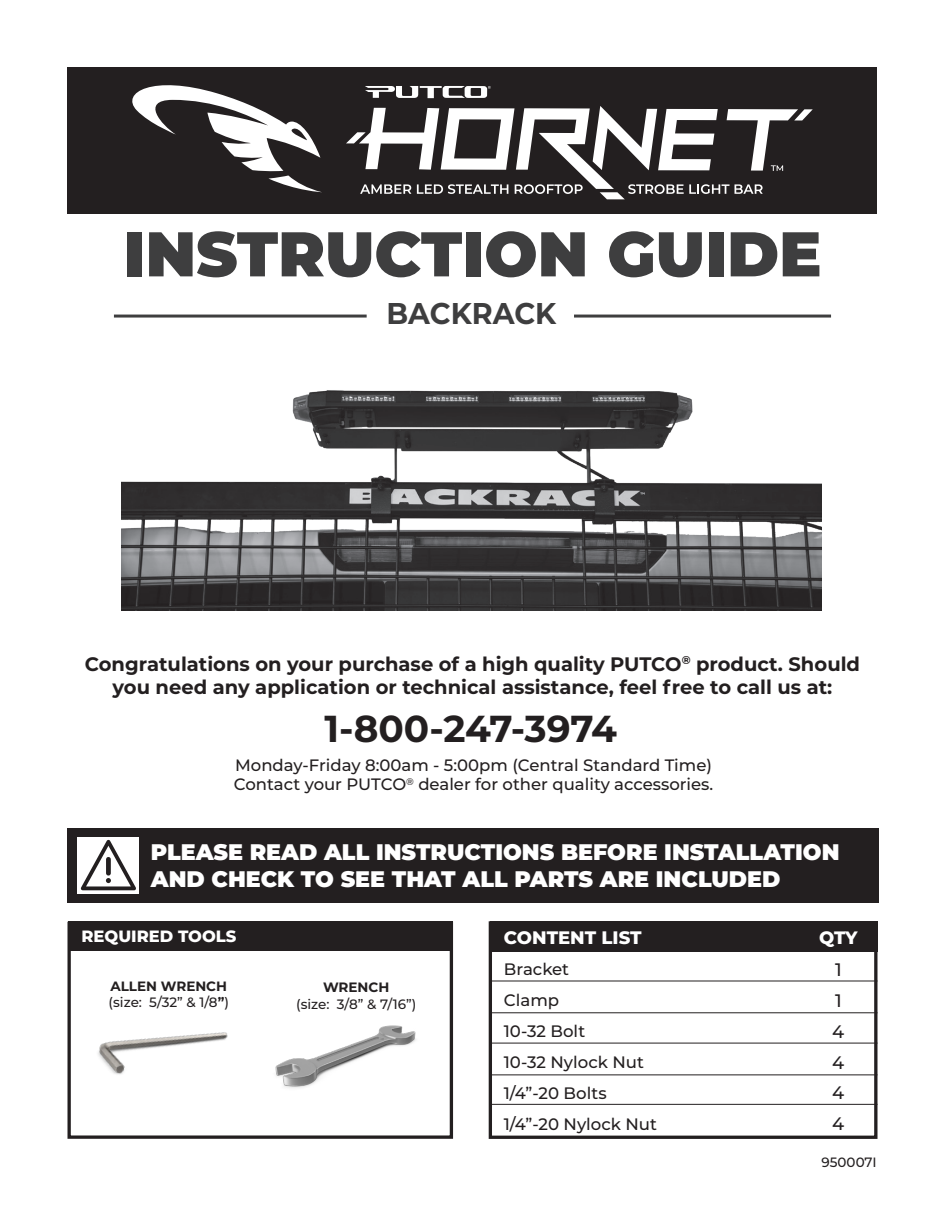
<style>
.page{position:relative;width:945px;height:1215px;background:#fff}
.page>*{position:absolute;margin:0;border:0;box-sizing:border-box;transform-origin:0 0}
.t1{font:900 63px "Montserrat";color:#3e3e3f}
.t2{font:700 37.5px "Montserrat";letter-spacing:-.005em;color:#231f20}
.t3{font:700 30px "Montserrat";color:#3e3e3f;scale:.95 1}
.t4{font:900 22.5px/27px "Montserrat";color:#fff}
.t5{font:700 19.5px/23.4px "Montserrat";color:#231f20;text-align:center}
.t6{font:800 18px "Montserrat";color:#fff}
.t7{font:500 18px "Montserrat";color:#231f20}
.t8{font:500 16.65px "Montserrat";color:#231f20}
.t9{font:500 16.5px "Montserrat";color:#231f20}
.t10{font:800 16.35px "Montserrat";color:#fff}
.t11{font:500 13.5px "Montserrat";color:#231f20}
.t12{font:700 13.5px "Montserrat";color:#231f20}
.s1{font-weight:700}
</style>
<div class="page">
<img style="left:122px;top:390px;width:699px;height:220px">
<div style="left:68px;top:68px;width:810px;height:146px;background:#231f20"></div>
<hr style="left:574px;top:315px;width:257px;height:3px;background:#3e3e3f">
<hr style="left:114px;top:315px;width:253px;height:3px;background:#3e3e3f">
<div style="left:69px;top:922px;width:384px;height:29px;background:#231f20"></div>
<div style="left:489px;top:921px;width:389px;height:218px;border:3px solid #231f20"></div>
<div style="left:490px;top:921px;width:388px;height:31px;background:#231f20"></div>
<hr style="left:491px;top:1012px;width:387px;height:1px;background:#231f20">
<hr style="left:491px;top:981px;width:387px;height:1px;background:#231f20">
<hr style="left:491px;top:1043px;width:387px;height:1px;background:#231f20">
<hr style="left:491px;top:1075px;width:387px;height:1px;background:#231f20">
<hr style="left:491px;top:1104px;width:387px;height:1px;background:#231f20">
<div style="left:67px;top:828px;width:812px;height:74px;background:#231f20"></div>
<div style="left:78px;top:837px;width:61px;height:56px;background:#fff"></div>
<svg style="left:81px;top:840px;width:55px;height:50px"></svg>
<img style="left:275px;top:1025px;width:141px;height:63px">
<img style="left:98px;top:1032px;width:130px;height:43px">
<div style="left:67px;top:922px;width:386px;height:217px;border:3px solid #231f20"></div>
<svg style="left:132px;top:85px;width:189px;height:107px"></svg>
<svg style="left:346px;top:106px;width:467px;height:93px"></svg>
<svg style="left:365px;top:86px;width:126px;height:12px"></svg>
<p class="t1" style="left:123px;top:207px;width:700px">INSTRUCTION GUIDE</p>
<p class="t3" style="left:387px;top:292px;width:180px">BACKRACK</p>
<p class="t5" style="left:85px;top:651px;width:777px">Congratulations on your purchase of a high quality PUTCO<sup>®</sup> product. Should you need any application or technical assistance, feel free to call us at:</p>
<p class="t2" style="left:325px;top:702px;width:294px">1-800-247-3974</p>
<p class="t9" style="left:235px;top:753px;width:478px">Monday-Friday 8:00am - 5:00pm (Central Standard Time)</p>
<p class="t9" style="left:234px;top:773px;width:481px">Contact your PUTCO<sup>®</sup> dealer for other quality accessories.</p>
<p class="t4" style="left:151px;top:837px;width:690px">PLEASE READ ALL INSTRUCTIONS BEFORE INSTALLATION<br>AND CHECK TO SEE THAT ALL PARTS ARE INCLUDED</p>
<p class="t10" style="left:82px;top:925px;width:156px">REQUIRED TOOLS</p>
<p class="t6" style="left:504px;top:925px;width:139px">CONTENT LIST</p>
<p class="t8" style="left:504px;top:958px;width:67px">Bracket</p>
<p class="t8" style="left:504px;top:989px;width:57px">Clamp</p>
<p class="t8" style="left:504px;top:1020px;width:83px">10-32 Bolt</p>
<p class="t8" style="left:504px;top:1051px;width:142px">10-32 Nylock Nut</p>
<p class="t8" style="left:504px;top:1082px;width:104px">1/4”-20 Bolts</p>
<p class="t8" style="left:504px;top:1113px;width:155px">1/4”-20 Nylock Nut</p>
<p class="t12" style="left:110px;top:977px;width:118px">ALLEN WRENCH</p>
<p class="t11" style="left:109px;top:993px;width:122px">(size: 5/32” &amp; 1/8<span class="s1">”</span>)</p>
<p class="t12" style="left:323px;top:978px;width:68px">WRENCH</p>
<p class="t11" style="left:296px;top:994px;width:122px">(size: 3/8” &amp; 7/16”)</p>
<p class="t6" style="left:819px;top:925px;width:40px">QTY</p>
<p class="t7" style="left:835px;top:957px;width:8px">1</p>
<p class="t7" style="left:835px;top:988px;width:8px">1</p>
<p class="t7" style="left:832px;top:1019px;width:14px">4</p>
<p class="t7" style="left:832px;top:1050px;width:14px">4</p>
<p class="t7" style="left:832px;top:1081px;width:14px">4</p>
<p class="t7" style="left:832px;top:1111px;width:14px">4</p>
<p class="t11" style="left:822px;top:1153px;width:57px">950007I</p>
</div>
